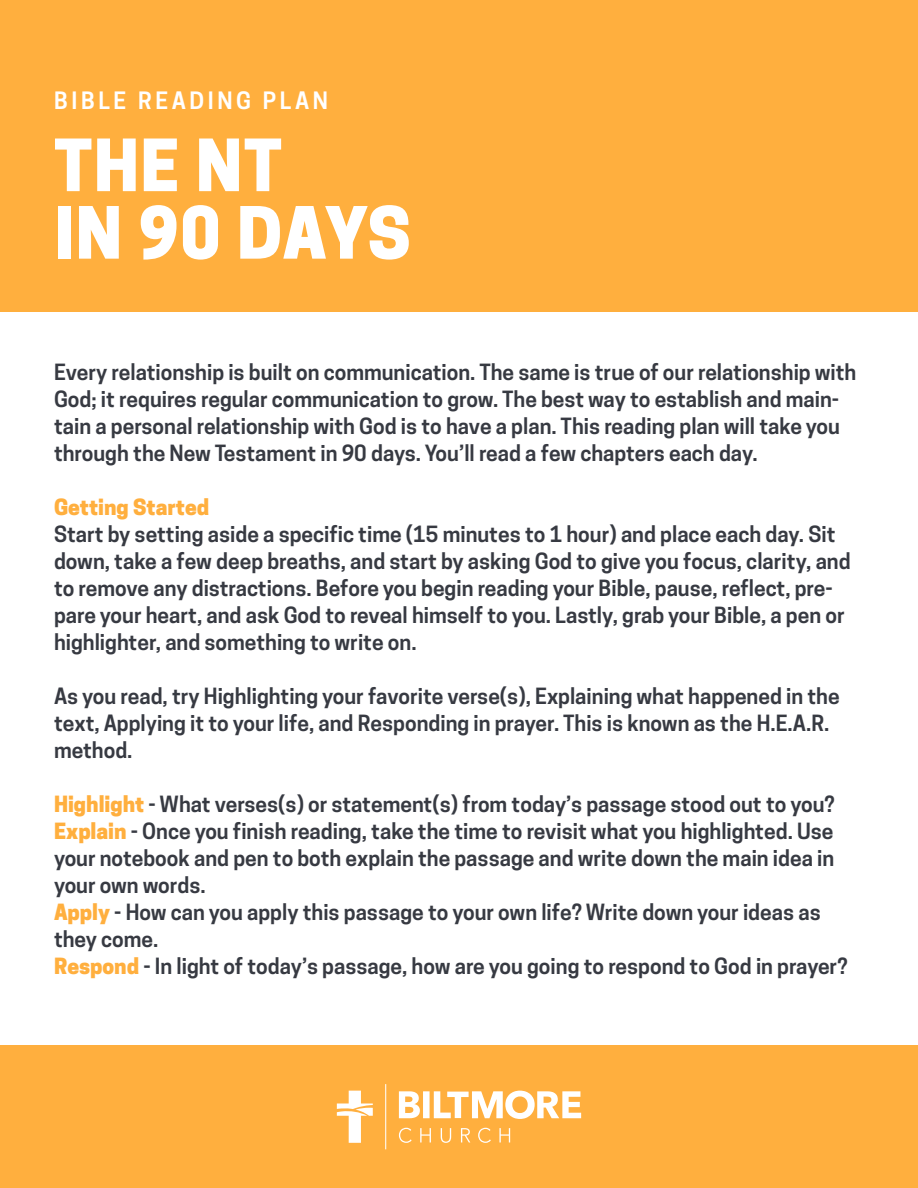
<style>
.page{position:relative;width:918px;height:1188px;background:#fff}
.page>*{position:absolute;margin:0;border:0;box-sizing:border-box;transform-origin:0 0}
.t1{font:800 67.5px "Cooper Hewitt";letter-spacing:.02em;color:#fff}
.t2{font:600 22.5px "Cooper Hewitt";letter-spacing:.16em;color:#fff}
.t3{font:600 21px/27px "Cooper Hewitt";color:#373a42}
.t4{font:800 21px "Cooper Hewitt";color:#ffaf3e}
.s1{font-weight:800;color:#ffaf3e}
</style>
<div class="page">
<div style="left:0;top:0;width:918px;height:311px;background:#ffaf3e"></div>
<div style="left:0;top:1045px;width:918px;height:143px;background:#ffaf3e"></div>
<svg style="left:337px;top:1084px;width:244px;height:65px"></svg>
<p class="t2" style="left:54px;top:87px;width:276px">BIBLE READING PLAN</p>
<p class="t1" style="left:54px;top:126px;width:230px">THE NT</p>
<p class="t1" style="left:54px;top:193px;width:358px">IN 90 DAYS</p>
<p class="t3" style="left:54px;top:359px;width:804px">Every relationship is built on communication. The same is true of our relationship with God; it requires regular communication to grow. The best way to establish and main&shy;tain a personal relationship with God is to have a plan. This reading plan will take you through the New Testament in 90 days. You’ll read a few chapters each day.</p>
<p class="t4" style="left:54px;top:495px;width:157px">Getting Started</p>
<p class="t3" style="left:54px;top:521px;width:798px">Start by setting aside a specific time (15 minutes to 1 hour) and place each day. Sit down, take a few deep breaths, and start by asking God to give you focus, clarity, and to remove any distractions. Before you begin reading your Bible, pause, reflect, pre&shy;pare your heart, and ask God to reveal himself to you. Lastly, grab your Bible, a pen or highlighter, and something to write on.</p>
<p class="t3" style="left:54px;top:683px;width:787px">As you read, try Highlighting your favorite verse(s), Explaining what happened in the text, Applying it to your life, and Responding in prayer. This is known as the H.E.A.R. method.</p>
<p class="t3" style="left:54px;top:791px;width:782px"><span class="s1">Highlight</span> - What verses(s) or statement(s) from today’s passage stood out to you?</p>
<p class="t3" style="left:54px;top:818px;width:782px;text-align:justify"><span class="s1">Explain</span> - Once you finish reading, take the time to revisit what you highlighted. Use your notebook and pen to both explain the passage and write down the main idea in your own words.</p>
<p class="t3" style="left:54px;top:899px;width:768px"><span class="s1">Apply</span> - How can you apply this passage to your own life? Write down your ideas as they come.</p>
<p class="t3" style="left:54px;top:953px;width:795px"><span class="s1">Respond</span> - In light of today’s passage, how are you going to respond to God in prayer?</p>
</div>
